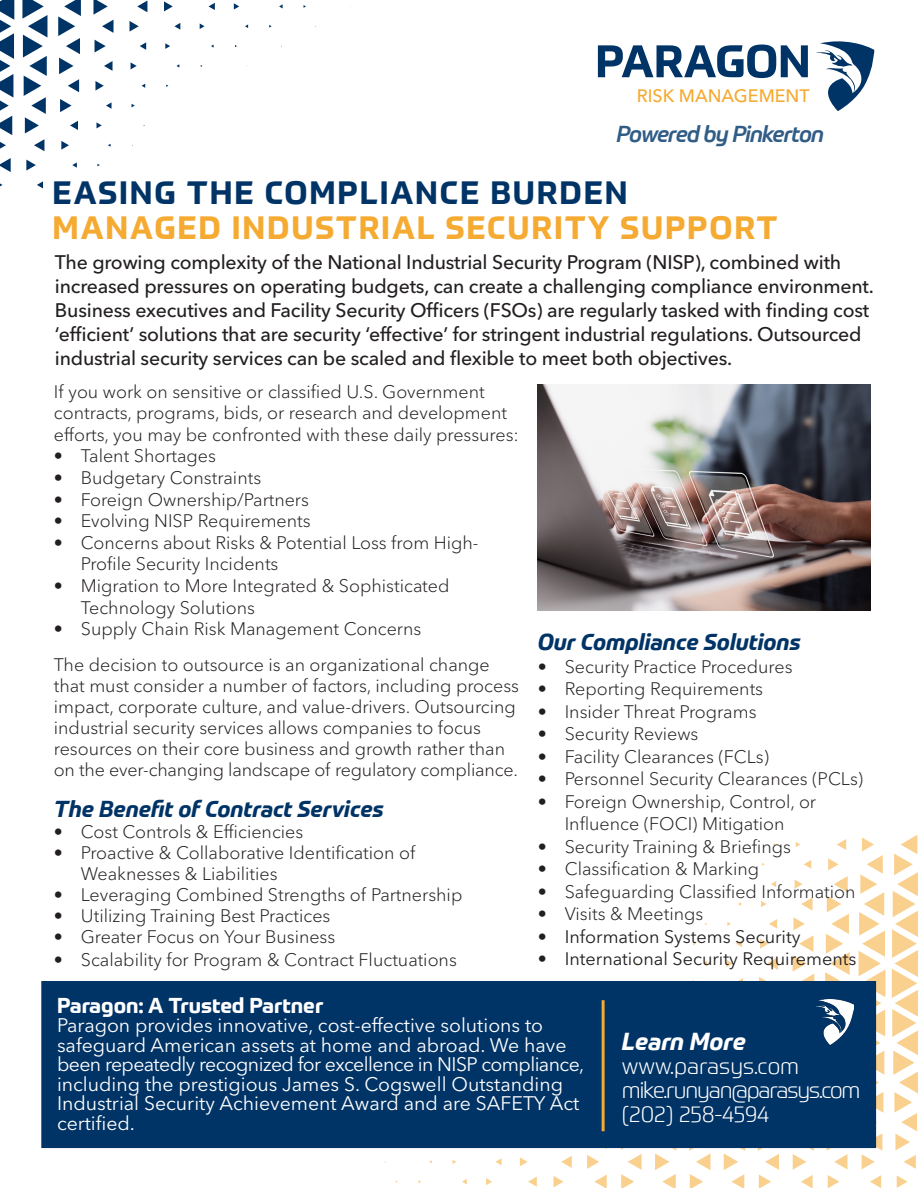
<style>
.page{position:relative;width:918px;height:1188px;background:#fff}
.page>*{position:absolute;margin:0;border:0;box-sizing:border-box;transform-origin:0 0}
.t1{font:700 31.5px "Prometo";letter-spacing:.06em;color:#f5aa32}
.t2{font:700 31.5px "Prometo";letter-spacing:.06em;color:#036}
.t3{font:italic 700 24px "Prometo";color:#fff}
.t4{font:italic 700 22.5px "Prometo";color:#036}
.t5{font:300 22.5px "Prometo";letter-spacing:-.035em;color:#fff}
.t6{font:italic 500 22.5px "Prometo";letter-spacing:-.04em;color:#315c86}
.t7{font:300 22.5px "Prometo";color:#fff}
.t8{font:300 22.5px "Prometo";letter-spacing:-.01em;color:#fff}
.t9{font:700 21px "Prometo";color:#fff}
.t10{font:500 19.5px/24px "Avenir Next LT Pro";letter-spacing:-.01em;color:#231f20}
.t11{font:19.5px/19.5px "Avenir Next LT Pro";color:#fff}
.t12{font:300 18px/21px "Avenir Next LT Pro";color:#231f20}
.t13{font:18px "Avenir Next LT Pro";color:#231f20}
.t14{font:500 17.85px "Avenir Next LT Pro";color:#f5aa32}
</style>
<div class="page">
<svg style="left:702px;top:961px;width:5px;height:5px"></svg>
<svg style="left:727px;top:922px;width:4px;height:4px"></svg>
<svg style="left:726px;top:960px;width:7px;height:7px"></svg>
<svg style="left:736px;top:940px;width:6px;height:7px"></svg>
<svg style="left:760px;top:939px;width:9px;height:10px"></svg>
<svg style="left:769px;top:919px;width:8px;height:10px"></svg>
<svg style="left:761px;top:901px;width:6px;height:6px"></svg>
<svg style="left:767px;top:957px;width:11px;height:13px"></svg>
<svg style="left:771px;top:881px;width:5px;height:6px"></svg>
<svg style="left:801px;top:897px;width:12px;height:14px"></svg>
<svg style="left:795px;top:880px;width:8px;height:9px"></svg>
<svg style="left:804px;top:860px;width:7px;height:9px"></svg>
<svg style="left:796px;top:842px;width:4px;height:5px"></svg>
<svg style="left:594px;top:1148px;width:13px;height:1px"></svg>
<svg style="left:828px;top:858px;width:11px;height:12px"></svg>
<svg style="left:495px;top:1158px;width:7px;height:7px"></svg>
<svg style="left:520px;top:1157px;width:8px;height:9px"></svg>
<svg style="left:561px;top:1156px;width:11px;height:12px"></svg>
<svg style="left:587px;top:1155px;width:12px;height:14px"></svg>
<svg style="left:837px;top:839px;width:9px;height:11px"></svg>
<svg style="left:462px;top:1179px;width:5px;height:5px"></svg>
<svg style="left:486px;top:1178px;width:6px;height:7px"></svg>
<svg style="left:528px;top:1177px;width:9px;height:10px"></svg>
<svg style="left:553px;top:1176px;width:11px;height:11px"></svg>
<svg style="left:594px;top:1175px;width:13px;height:13px"></svg>
<svg style="left:621px;top:1148px;width:21px;height:40px"></svg>
<svg style="left:655px;top:1148px;width:21px;height:40px"></svg>
<svg style="left:689px;top:1148px;width:22px;height:40px"></svg>
<svg style="left:723px;top:1148px;width:22px;height:40px"></svg>
<svg style="left:757px;top:977px;width:23px;height:211px"></svg>
<svg style="left:791px;top:917px;width:24px;height:271px"></svg>
<svg style="left:825px;top:876px;width:25px;height:312px"></svg>
<svg style="left:858px;top:838px;width:27px;height:331px"></svg>
<svg style="left:870px;top:1175px;width:11px;height:13px"></svg>
<svg style="left:897px;top:1175px;width:11px;height:13px"></svg>
<svg style="left:892px;top:835px;width:26px;height:334px"></svg>
<svg style="left:598px;top:45px;width:210px;height:33px"></svg>
<svg style="left:816px;top:41px;width:58px;height:70px"></svg>
<div style="left:41px;top:981px;width:835px;height:167px;background:#036"></div>
<hr style="left:602px;top:1000px;width:3px;height:131px;background:#f5aa32">
<img style="left:816px;top:1000px;width:37px;height:45px">
<img style="left:537px;top:384px;width:333px;height:226px">
<svg style="left:279px;top:4px;width:4px;height:4px"></svg>
<svg style="left:234px;top:3px;width:5px;height:7px"></svg>
<svg style="left:209px;top:3px;width:6px;height:7px"></svg>
<svg style="left:200px;top:23px;width:5px;height:6px"></svg>
<svg style="left:174px;top:23px;width:6px;height:7px"></svg>
<svg style="left:165px;top:43px;width:5px;height:6px"></svg>
<svg style="left:164px;top:1px;width:9px;height:10px"></svg>
<svg style="left:140px;top:42px;width:6px;height:8px"></svg>
<svg style="left:131px;top:62px;width:6px;height:7px"></svg>
<svg style="left:137px;top:1px;width:10px;height:11px"></svg>
<svg style="left:130px;top:21px;width:9px;height:11px"></svg>
<svg style="left:104px;top:61px;width:9px;height:10px"></svg>
<svg style="left:95px;top:81px;width:9px;height:10px"></svg>
<svg style="left:106px;top:102px;width:6px;height:7px"></svg>
<svg style="left:95px;top:40px;width:11px;height:13px"></svg>
<svg style="left:97px;top:122px;width:5px;height:6px"></svg>
<svg style="left:93px;top:0;width:21px;height:33px"></svg>
<svg style="left:60px;top:99px;width:12px;height:13px"></svg>
<svg style="left:70px;top:121px;width:8px;height:9px"></svg>
<svg style="left:58px;top:0;width:23px;height:92px"></svg>
<svg style="left:61px;top:141px;width:8px;height:9px"></svg>
<svg style="left:72px;top:162px;width:5px;height:6px"></svg>
<svg style="left:22px;top:0;width:25px;height:151px"></svg>
<svg style="left:26px;top:160px;width:10px;height:11px"></svg>
<svg style="left:37px;top:181px;width:6px;height:7px"></svg>
<svg style="left:0;top:142px;width:6px;height:7px"></svg>
<svg style="left:0;top:158px;width:11px;height:14px"></svg>
<svg style="left:0;top:0;width:14px;height:135px"></svg>
<p class="t14" style="left:637px;top:85px;width:174px">RISK MANAGEMENT</p>
<p class="t6" style="left:616px;top:121px;width:209px">Powered by Pinkerton</p>
<p class="t2" style="left:53px;top:173px;width:576px">EASING THE COMPLIANCE BURDEN</p>
<p class="t1" style="left:53px;top:208px;width:727px">MANAGED INDUSTRIAL SECURITY SUPPORT</p>
<p class="t10" style="left:55px;top:250px;width:820px">The growing complexity of the National Industrial Security Program (NISP), combined with increased pressures on operating budgets, can create a challenging compliance environment.<br>Business executives and Facility Security Officers (FSOs) are regularly tasked with finding cost ‘efficient’ solutions that are security ‘effective’ for stringent industrial regulations. Outsourced industrial security services can be scaled and flexible to meet both objectives.</p>
<p class="t12" style="left:54px;top:381px;width:467px;line-height:21.6px">If you work on sensitive or classified U.S. Government contracts, programs, bids, or research and development efforts, you may be confronted with these daily pressures:</p>
<p class="t12" style="left:54px;top:446px;width:164px">• Talent Shortages</p>
<p class="t12" style="left:54px;top:467px;width:209px">• Budgetary Constraints</p>
<p class="t12" style="left:54px;top:489px;width:257px">• Foreign Ownership/Partners</p>
<p class="t12" style="left:54px;top:510px;width:258px">• Evolving NISP Requirements</p>
<p class="t12" style="left:81px;top:532px;width:399px;line-height:21.6px;text-indent:-27px">• Concerns about Risks &amp; Potential Loss from High-<br>Profile Security Incidents</p>
<p class="t12" style="left:81px;top:575px;width:370px;line-height:21.6px;text-indent:-27px">• Migration to More Integrated &amp; Sophisticated<br>Technology Solutions</p>
<p class="t12" style="left:54px;top:618px;width:369px">• Supply Chain Risk Management Concerns</p>
<p class="t12" style="left:54px;top:654px;width:467px">The decision to outsource is an organizational change that must consider a number of factors, including process impact, corporate culture, and value-drivers. Outsourcing industrial security services allows companies to focus</p>
<p class="t12" style="left:54px;top:738px;width:466px">resources on their core business and growth rather than on the ever-changing landscape of regulatory compliance.</p>
<p class="t4" style="left:54px;top:795px;width:331px">The Benefit of Contract Services</p>
<p class="t12" style="left:54px;top:821px;width:251px">• Cost Controls &amp; Efficiencies</p>
<p class="t12" style="left:81px;top:842px;width:336px;text-indent:-27px">• Proactive &amp; Collaborative Identification of<br>Weaknesses &amp; Liabilities</p>
<p class="t12" style="left:54px;top:884px;width:410px">• Leveraging Combined Strengths of Partnership</p>
<p class="t12" style="left:54px;top:905px;width:278px">• Utilizing Training Best Practices</p>
<p class="t12" style="left:54px;top:926px;width:283px">• Greater Focus on Your Business</p>
<p class="t12" style="left:54px;top:950px;width:405px">• Scalability for Program &amp; Contract Fluctuations</p>
<p class="t4" style="left:538px;top:628px;width:264px">Our Compliance Solutions</p>
<p class="t12" style="left:538px;top:656px;width:256px">• Security Practice Procedures</p>
<p class="t12" style="left:538px;top:678px;width:227px">• Reporting Requirements</p>
<p class="t12" style="left:538px;top:701px;width:220px">• Insider Threat Programs</p>
<p class="t12" style="left:538px;top:723px;width:162px">• Security Reviews</p>
<p class="t12" style="left:538px;top:746px;width:233px">• Facility Clearances (FCLs)</p>
<p class="t12" style="left:538px;top:768px;width:327px">• Personnel Security Clearances (PCLs)</p>
<p class="t12" style="left:538px;top:790px;width:280px;line-height:22.5px;text-align:center">• Foreign Ownership, Control, or<br>Influence (FOCI) Mitigation</p>
<p class="t12" style="left:538px;top:836px;width:255px">• Security Training &amp; Briefings</p>
<p class="t12" style="left:538px;top:858px;width:223px">• Classification &amp; Marking</p>
<p class="t12" style="left:538px;top:881px;width:319px">• Safeguarding Classified Information</p>
<p class="t12" style="left:538px;top:903px;width:167px">• Visits &amp; Meetings</p>
<p class="t13" style="left:538px;top:926px;width:264px">• Information Systems Security</p>
<p class="t13" style="left:538px;top:948px;width:320px">• International Security Requirements</p>
<p class="t9" style="left:57px;top:992px;width:268px">Paragon: A Trusted Partner</p>
<p class="t11" style="left:57px;top:1016px;width:529px">Paragon provides innovative, cost-effective solutions to safeguard American assets at home and abroad. We have been repeatedly recognized for excellence in NISP compliance, including the prestigious James S. Cogswell Outstanding Industrial Security Achievement Award and are SAFETY Act certified.</p>
<p class="t3" style="left:622px;top:1027px;width:125px">Learn More</p>
<p class="t7" style="left:622px;top:1053px;width:179px">www.parasys.com</p>
<p class="t5" style="left:622px;top:1077px;width:240px">mike.runyan@parasys.com</p>
<p class="t8" style="left:622px;top:1101px;width:149px">(202) 258-4594</p>
</div>
